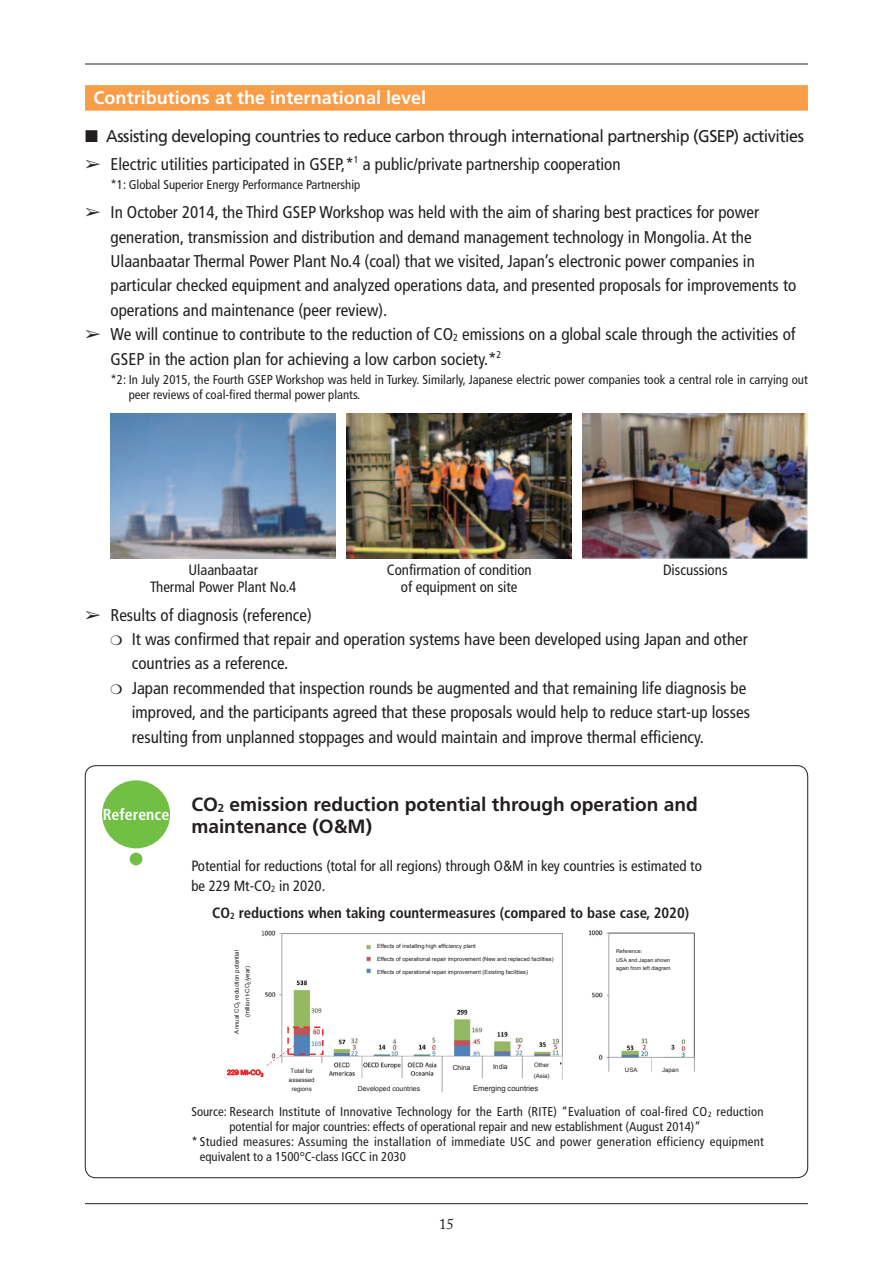
<style>
.page{position:relative;width:893px;height:1263px;background:#fff}
.page>*{position:absolute;margin:0;border:0;box-sizing:border-box;transform-origin:0 0}
.t1{font:700 19.2px/22.4px "Frutiger LT Std";color:#231f20}
.t2{font:700 18px "Frutiger LT Std";color:#fff}
.t3{font:condensed 16.95px/24.5px "Frutiger LT Std";color:#231f20}
.t4{font:16.95px "Frutiger LT Std";letter-spacing:-.03em;color:#231f20;scale:.95 1}
.t5{font:700 condensed 15.9px "Frutiger LT Std";color:#fff}
.t6{font:condensed 14.85px/17px "Frutiger LT Std";color:#231f20;text-align:center}
.t7{font:700 condensed 14.85px "Frutiger LT Std";color:#231f20}
.t8{font:14.85px "Adobe Caslon Pro";color:#231f20}
.t9{font:condensed 12.75px/14.9px "Frutiger LT Std";color:#231f20}
.t10{font:condensed 12.75px "Frutiger LT Std";letter-spacing:.025em;color:#231f20}
.t11{font:7.65px "Arial";color:#231f20}
.t12{font:6.9px "Arial";color:#231f20}
.t13{font:6px/10.6px "Arial";color:#231f20;text-align:center}
.t14{font:5.7px "Arial";color:#231f20}
.t15{font:5.4px/8.4px "Arial";color:#231f20}
.s1{font-size:10.2px}
.s2{font-size:11.55px}
.s3{font-size:9px}
</style>
<div class="page">
<hr style="left:85px;top:1203px;width:723px;height:1px;background:#231f20">
<hr style="left:85px;top:64px;width:723px;height:1px;background:#231f20">
<div style="left:85px;top:85px;width:723px;height:26px;background:#f89d48"></div>
<img style="left:111px;top:414px;width:225px;height:144px">
<img style="left:347px;top:414px;width:225px;height:144px">
<img style="left:583px;top:414px;width:225px;height:144px">
<img style="left:260px;top:930px;width:435px;height:162px">
<svg style="left:227px;top:1026px;width:97px;height:50px"></svg>
<div style="left:611px;top:944px;width:75px;height:30px;background:#fff"></div>
<div style="left:616px;top:1061px;width:30px;height:16px;background:#fff"></div>
<div style="left:445px;top:1059px;width:33px;height:15px;background:#fff"></div>
<div style="left:486px;top:1058px;width:29px;height:16px;background:#fff"></div>
<div style="left:523px;top:1056px;width:37px;height:27px;background:#fff"></div>
<div style="left:653px;top:1062px;width:34px;height:16px;background:#fff"></div>
<div style="left:448px;top:1081px;width:116px;height:15px;background:#fff"></div>
<div style="left:281px;top:1064px;width:42px;height:33px;background:#fff"></div>
<div style="left:342px;top:1081px;width:94px;height:15px;background:#fff"></div>
<div style="left:372px;top:936px;width:188px;height:44px;background:#fff"></div>
<div style="left:225px;top:931px;width:32px;height:121px;background:#fff"></div>
<div style="left:102px;top:780px;width:68px;height:68px;background:#71bf44;border-radius:50%"></div>
<div style="left:130px;top:853px;width:12px;height:12px;background:#71bf44;border-radius:50%"></div>
<p class="t2" style="left:94px;top:87px;width:334px">Contributions at the international level</p>
<p class="t4" style="left:85px;top:126px;width:758px">■ Assisting developing countries to reduce carbon through international partnership (GSEP) activities</p>
<p class="t3" style="left:85px;top:152px;width:537px">➢ Electric utilities participated in GSEP,*<sup>1</sup> a public/private partnership cooperation</p>
<p class="t9" style="left:111px;top:178px;width:251px">*1: Global Superior Energy Performance Partnership</p>
<p class="t3" style="left:111px;top:200px;width:687px;text-indent:-26px">➢ In October 2014, the Third GSEP Workshop was held with the aim of sharing best practices for power generation, transmission and distribution and demand management technology in Mongolia. At the Ulaanbaatar Thermal Power Plant No.4 (coal) that we visited, Japan’s electronic power companies in particular checked equipment and analyzed operations data, and presented proposals for improvements to operations and maintenance (peer review).</p>
<p class="t3" style="left:111px;top:322px;width:686px;text-indent:-26px">➢ We will continue to contribute to the reduction of CO<span class="s1">2</span> emissions on a global scale through the activities of<br>GSEP in the action plan for achieving a low carbon society.*<sup>2</sup></p>
<p class="t9" style="left:129px;top:372px;width:681px;text-indent:-18px">*2: In July 2015, the Fourth GSEP Workshop was held in Turkey. Similarly, Japanese electric power companies took a central role in carrying out peer reviews of coal-fired thermal power plants.</p>
<p class="t6" style="left:150px;top:561px;width:148px">Ulaanbaatar<br>Thermal Power Plant No.4</p>
<p class="t6" style="left:387px;top:561px;width:146px">Confirmation of condition of equipment on site</p>
<p class="t6" style="left:663px;top:561px;width:66px">Discussions</p>
<p class="t3" style="left:85px;top:603px;width:228px">➢ Results of diagnosis (reference)</p>
<p class="t3" style="left:111px;top:627px;width:639px">❍ It was confirmed that repair and operation systems have been developed using Japan and other</p>
<p class="t3" style="left:132px;top:651px;width:158px">countries as a reference.</p>
<p class="t3" style="left:111px;top:676px;width:637px">❍ Japan recommended that inspection rounds be augmented and that remaining life diagnosis be</p>
<p class="t3" style="left:132px;top:700px;width:620px">improved, and the participants agreed that these proposals would help to reduce start-up losses</p>
<p class="t3" style="left:132px;top:725px;width:574px">resulting from unplanned stoppages and would maintain and improve thermal efficiency.</p>
<p class="t5" style="left:103px;top:805px;width:68px">Reference</p>
<p class="t1" style="left:191px;top:793px;width:508px">CO<span class="s2">2</span> emission reduction potential through operation and maintenance (O&amp;M)</p>
<p class="t6" style="left:191px;top:857px;width:512px;line-height:19.2px;text-align:left">Potential for reductions (total for all regions) through O&amp;M in key countries is estimated to be 229 Mt-CO<span class="s3">2</span> in 2020.</p>
<p class="t7" style="left:212px;top:904px;width:478px">CO<span class="s3">2</span> reductions when taking countermeasures (compared to base case, 2020)</p>
<p class="t13" style="left:231px;top:1033px;width:85px;rotate:-90deg">Annual CO<sub>2</sub> reduction potential (million t-CO<sub>2</sub>/year)</p>
<p class="t13" style="left:289px;top:1067px;width:27px;line-height:9.1px">Total for assessed regions</p>
<p class="t14" style="left:377px;top:942px;width:100px">Effects of installing high efficiency plant</p>
<p class="t14" style="left:377px;top:955px;width:178px">Effects of operational repair improvement (New and replaced facilities)</p>
<p class="t14" style="left:377px;top:968px;width:152px">Effects of operational repair improvement (Existing facilities)</p>
<p class="t15" style="left:616px;top:947px;width:56px">Reference:<br>USA and Japan shown again from left diagram</p>
<p class="t12" style="left:358px;top:1084px;width:64px">Developed countries</p>
<p class="t12" style="left:493px;top:1062px;width:16px">India</p>
<p class="t13" style="left:534px;top:1060px;width:17px;text-align:left">Other (Asia)</p>
<p class="t13" style="left:662px;top:1065px;width:18px">Japan</p>
<p class="t11" style="left:473px;top:1084px;width:67px">Emerging countries</p>
<p class="t12" style="left:453px;top:1063px;width:19px">China</p>
<p class="t13" style="left:625px;top:1064px;width:14px">USA</p>
<p class="t9" style="left:191px;top:1104px;width:574px">Source: Research Institute of Innovative Technology for the Earth (RITE) “Evaluation of coal-fired CO<sub>2</sub> reduction</p>
<p class="t9" style="left:229px;top:1119px;width:473px">potential for major countries: effects of operational repair and new establishment (August 2014)”</p>
<p class="t10" style="left:191px;top:1134px;width:574px">* Studied measures: Assuming the installation of immediate USC and power generation efficiency equipment</p>
<p class="t9" style="left:200px;top:1149px;width:207px">equivalent to a 1500°C-class IGCC in 2030</p>
<p class="t8" style="left:439px;top:1215px;width:16px">15</p>
</div>
